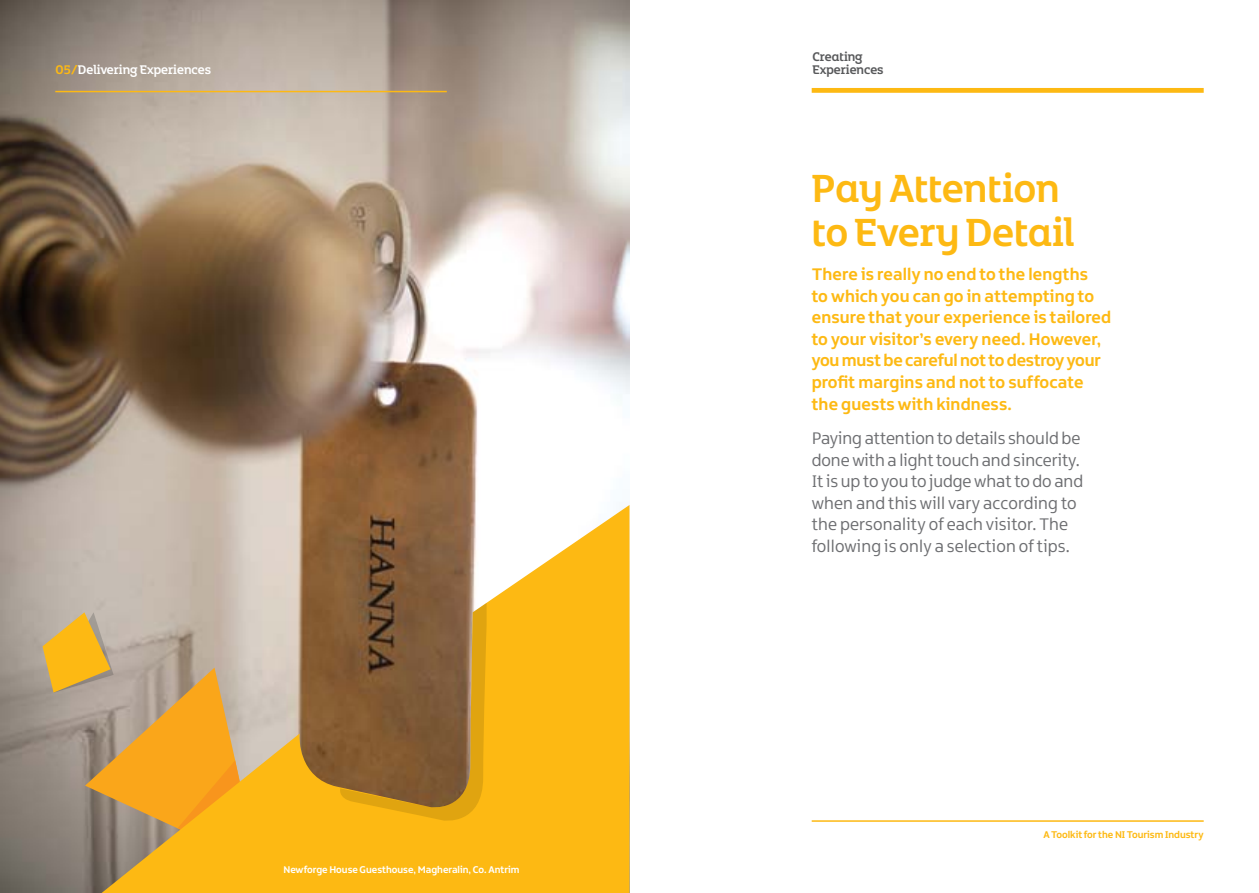
<style>
.page{position:relative;width:1259px;height:893px;background:#fff}
.page>*{position:absolute;margin:0;border:0;box-sizing:border-box;transform-origin:0 0}
.t1{font:42px/43.2px "Northern Ireland Headline";color:#fdb913}
.t2{font:700 18px/21.6px "Northern Ireland";letter-spacing:.01em;color:#fdb913}
.t3{font:18px/21.6px "Northern Ireland";color:#6d6e71}
.t4{font:13.5px "Northern Ireland Headline";color:#fff}
.t5{font:13.5px/13.2px "Northern Ireland Headline";color:#58595b}
.t6{font:700 10.5px "Northern Ireland";color:#fff}
.t7{font:700 10.5px "Northern Ireland";color:#fdb913}
.s1{color:#fdb913}
</style>
<div class="page">
<img style="left:0;top:0;width:629px;height:893px">
<svg style="left:0;top:668px;width:77px;height:203px;fill:#897f76"></svg>
<svg style="left:77px;top:505px;width:552px;height:388px;fill:#fdb913"></svg>
<svg style="left:33px;top:567px;width:453px;height:301px"></svg>
<hr style="left:55px;top:91px;width:392px;height:1px;background:#fdb913">
<div style="left:811px;top:88px;width:392px;height:5px;background:#fdb913"></div>
<hr style="left:811px;top:820px;width:392px;height:2px;background:#fdb913">
<p class="t4" style="left:55px;top:61px;width:157px"><span class="s1">05/</span>Delivering Experiences</p>
<p class="t6" style="left:283px;top:863px;width:238px">Newforge House Guesthouse, Magheralin, Co. Antrim</p>
<p class="t5" style="left:812px;top:50px;width:73px">Creating<br>Experiences</p>
<h1 class="t1" style="left:811px;top:166px;width:264px">Pay Attention to Every Detail</h1>
<p class="t2" style="left:811px;top:263px;width:301px">There is really no end to the lengths<br>to which you can go in attempting to ensure that your experience is tailored to your visitor’s every need. However, you must be careful not to destroy your profit margins and not to suffocate the guests with kindness.</p>
<p class="t3" style="left:811px;top:427px;width:273px">Paying attention to details should be done with a light touch and sincerity.<br>It is up to you to judge what to do and when and this will vary according to the personality of each visitor. The following is only a selection of tips.</p>
<p class="t7" style="left:1043px;top:828px;width:162px">A Toolkit for the NI Tourism Industry</p>
</div>
